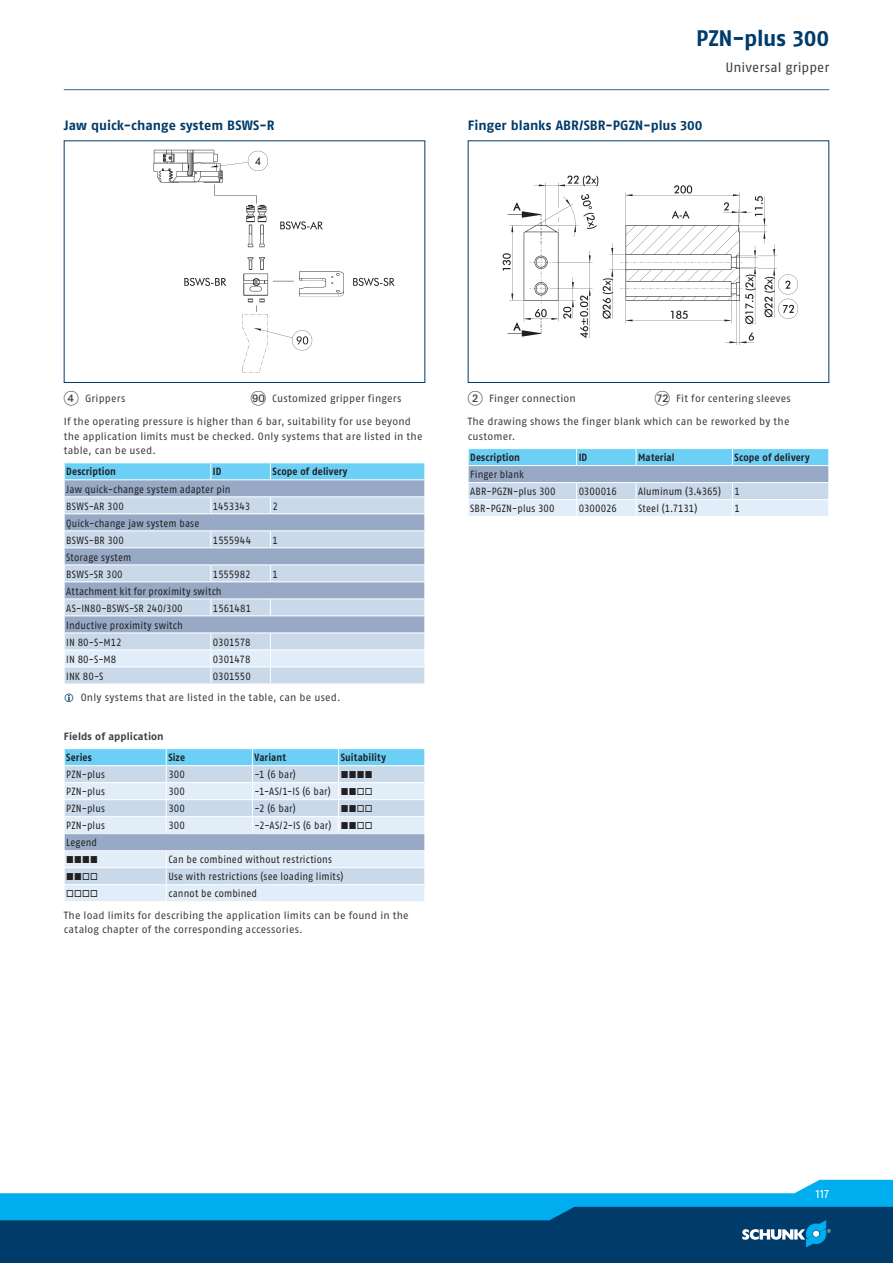
<style>
.page{position:relative;width:893px;height:1263px;background:#fff}
.page>*{position:absolute;margin:0;border:0;box-sizing:border-box;transform-origin:0 0}
.t1{font:700 22.5px "SCHUNK Fago Pro";letter-spacing:-.01em;color:#003b69}
.t2{font:700 13.5px "SCHUNK Fago Pro";color:#003b69}
.t3{font:13.5px "SCHUNK Fago Pro";letter-spacing:.005em;color:#3e3e3f}
.t4{font:12px "SCHUNK Fago Pro";color:#fff}
.t5{font:10.5px/17px "SCHUNK Fago Pro";letter-spacing:.015em;color:#231f20;scale:.9 1}
.t6{font:10.5px/14.2px "SCHUNK Fago Pro";letter-spacing:.015em;color:#3e3e3f}
.t7{font:700 10.5px "SCHUNK Fago Pro";letter-spacing:.015em;color:#231f20;scale:.9 1}
.t8{font:10.5px "SCHUNK Fago Pro";letter-spacing:-.005em;color:#231f20;scale:.9 1}
.t9{font:700 10.5px "SCHUNK Fago Pro";letter-spacing:.01em;color:#3e3e3f}
.t10{font:10.5px "SCHUNK Fago Pro";letter-spacing:-.015em;color:#231f20;scale:.9 1}
.t11{font:10.5px "SCHUNK Fago Pro";letter-spacing:-.01em;color:#231f20;scale:.9 1}
.t12{font:10.5px "SCHUNK Fago Pro";letter-spacing:-.025em;color:#231f20;scale:.9 1}
.s1{font-family:"Deco Numbers LH Circle";font-size:15px}
</style>
<div class="page">
<div style="left:0;top:1202px;width:893px;height:61px;background:#003b69"></div>
<svg style="left:0;top:1180px;width:893px;height:67px"></svg>
<hr style="left:64px;top:89px;width:765px;height:1px;background:#35628d">
<div style="left:64px;top:140px;width:361px;height:243px;border:1px solid #003b69"></div>
<img style="left:153px;top:149px;width:242px;height:224px">
<svg style="left:64px;top:463px;width:361px;height:221px;background:#b8cce0"></svg>
<hr style="left:64px;top:632px;width:147px;height:1px;background:#fff">
<hr style="left:211px;top:632px;width:59px;height:1px;background:#fff">
<hr style="left:270px;top:632px;width:155px;height:1px;background:#fff">
<svg style="left:64px;top:749px;width:361px;height:152px;background:#c7ddee"></svg>
<div style="left:468px;top:140px;width:361px;height:243px;border:1px solid #003b69"></div>
<img style="left:502px;top:175px;width:297px;height:170px">
<svg style="left:468px;top:449px;width:361px;height:67px;background:#aed1e8"></svg>
<hr style="left:468px;top:482px;width:109px;height:1px;background:#fff">
<hr style="left:577px;top:482px;width:59px;height:1px;background:#fff">
<hr style="left:636px;top:482px;width:96px;height:1px;background:#fff">
<hr style="left:732px;top:482px;width:97px;height:1px;background:#fff">
<p class="t2" style="left:64px;top:117px;width:212px">Jaw quick-change system BSWS-R</p>
<h1 class="t1" style="left:696px;top:24px;width:135px">PZN-plus 300</h1>
<p class="t3" style="left:725px;top:60px;width:105px">Universal gripper</p>
<p class="t2" style="left:468px;top:117px;width:236px">Finger blanks ABR/SBR-PGZN-plus 300</p>
<p class="t6" style="left:64px;top:391px;width:63px"><span class="s1">4</span> Grippers</p>
<p class="t6" style="left:251px;top:391px;width:152px"><span class="s1">IT</span> Customized gripper fingers</p>
<p class="t6" style="left:64px;top:415px;width:360px">If the operating pressure is higher than 6 bar, suitability for use beyond the application limits must be checked. Only systems that are listed in the table, can be used.</p>
<p class="t7" style="left:66px;top:465px;width:57px">Description</p>
<p class="t7" style="left:213px;top:465px;width:11px">ID</p>
<p class="t7" style="left:272px;top:465px;width:85px">Scope of delivery</p>
<p class="t5" style="left:66px;top:480px;width:184px">Jaw quick-change system adapter pin<br>BSWS-AR 300</p>
<p class="t12" style="left:213px;top:499px;width:43px">1453343</p>
<p class="t5" style="left:272px;top:497px;width:8px">2</p>
<p class="t5" style="left:66px;top:514px;width:149px">Quick-change jaw system base<br>BSWS-BR 300</p>
<p class="t10" style="left:213px;top:534px;width:44px">1555944</p>
<p class="t5" style="left:272px;top:531px;width:8px">1</p>
<p class="t5" style="left:66px;top:548px;width:74px">Storage system<br>BSWS-SR 300</p>
<p class="t10" style="left:213px;top:568px;width:43px">1555982</p>
<p class="t5" style="left:272px;top:565px;width:8px">1</p>
<p class="t5" style="left:66px;top:582px;width:174px">Attachment kit for proximity switch<br>AS-IN80-BSWS-SR 240/300</p>
<p class="t8" style="left:213px;top:602px;width:44px">1561481</p>
<p class="t5" style="left:66px;top:616px;width:131px">Inductive proximity switch<br>IN 80-S-M12</p>
<p class="t11" style="left:213px;top:636px;width:44px">0301578</p>
<p class="t5" style="left:66px;top:650px;width:57px">IN 80-S-M8</p>
<p class="t11" style="left:213px;top:653px;width:43px">0301478</p>
<p class="t5" style="left:66px;top:667px;width:43px">INK 80-S</p>
<p class="t8" style="left:213px;top:670px;width:44px">0301550</p>
<p class="t6" style="left:81px;top:690px;width:261px">Only systems that are listed in the table, can be used.</p>
<p class="t9" style="left:64px;top:730px;width:101px">Fields of application</p>
<p class="t7" style="left:66px;top:751px;width:30px">Series</p>
<p class="t7" style="left:168px;top:751px;width:20px">Size</p>
<p class="t7" style="left:255px;top:751px;width:36px">Variant</p>
<p class="t7" style="left:341px;top:751px;width:52px">Suitability</p>
<p class="t5" style="left:66px;top:766px;width:44px">PZN-plus</p>
<p class="t5" style="left:168px;top:766px;width:20px">300</p>
<p class="t5" style="left:255px;top:766px;width:47px">-1 (6 bar)</p>
<p class="t5" style="left:341px;top:766px;width:37px">■■■■</p>
<p class="t5" style="left:66px;top:783px;width:44px">PZN-plus</p>
<p class="t5" style="left:168px;top:783px;width:20px">300</p>
<p class="t5" style="left:255px;top:783px;width:132px">-1-AS/1-IS (6 bar) ■■□□</p>
<p class="t5" style="left:66px;top:800px;width:44px">PZN-plus</p>
<p class="t5" style="left:168px;top:800px;width:20px">300</p>
<p class="t5" style="left:255px;top:800px;width:47px">-2 (6 bar)</p>
<p class="t5" style="left:341px;top:800px;width:37px">■■□□</p>
<p class="t5" style="left:66px;top:817px;width:44px">PZN-plus</p>
<p class="t5" style="left:168px;top:817px;width:20px">300</p>
<p class="t5" style="left:255px;top:817px;width:132px">-2-AS/2-IS (6 bar) ■■□□</p>
<p class="t5" style="left:66px;top:834px;width:36px">Legend</p>
<p class="t5" style="left:66px;top:851px;width:37px">■■■■</p>
<p class="t5" style="left:168px;top:851px;width:183px">Can be combined without restrictions</p>
<p class="t5" style="left:66px;top:868px;width:37px">■■□□</p>
<p class="t5" style="left:168px;top:868px;width:196px">Use with restrictions (see loading limits)</p>
<p class="t5" style="left:66px;top:885px;width:37px">□□□□</p>
<p class="t5" style="left:168px;top:885px;width:100px">cannot be combined</p>
<p class="t6" style="left:64px;top:908px;width:346px">The load limits for describing the application limits can be found in the catalog chapter of the corresponding accessories.</p>
<p class="t6" style="left:468px;top:391px;width:110px"><span class="s1">2</span> Finger connection</p>
<p class="t6" style="left:655px;top:391px;width:138px"><span class="s1">GL</span> Fit for centering sleeves</p>
<p class="t6" style="left:468px;top:415px;width:323px">The drawing shows the finger blank which can be reworked by the customer.</p>
<p class="t7" style="left:470px;top:451px;width:57px">Description</p>
<p class="t7" style="left:579px;top:451px;width:11px">ID</p>
<p class="t7" style="left:638px;top:451px;width:42px">Material</p>
<p class="t7" style="left:735px;top:451px;width:85px">Scope of delivery</p>
<p class="t5" style="left:470px;top:466px;width:96px">Finger blank<br>ABR-PGZN-plus 300</p>
<p class="t5" style="left:579px;top:483px;width:44px">0300016</p>
<p class="t5" style="left:638px;top:483px;width:93px">Aluminum (3.4365)</p>
<p class="t5" style="left:735px;top:483px;width:8px">1</p>
<p class="t5" style="left:470px;top:500px;width:95px">SBR-PGZN-plus 300</p>
<p class="t8" style="left:579px;top:502px;width:44px">0300026</p>
<p class="t5" style="left:638px;top:500px;width:67px">Steel (1.7131)</p>
<p class="t5" style="left:735px;top:500px;width:8px">1</p>
<p class="t4" style="left:816px;top:1186px;width:15px">117</p>
</div>
